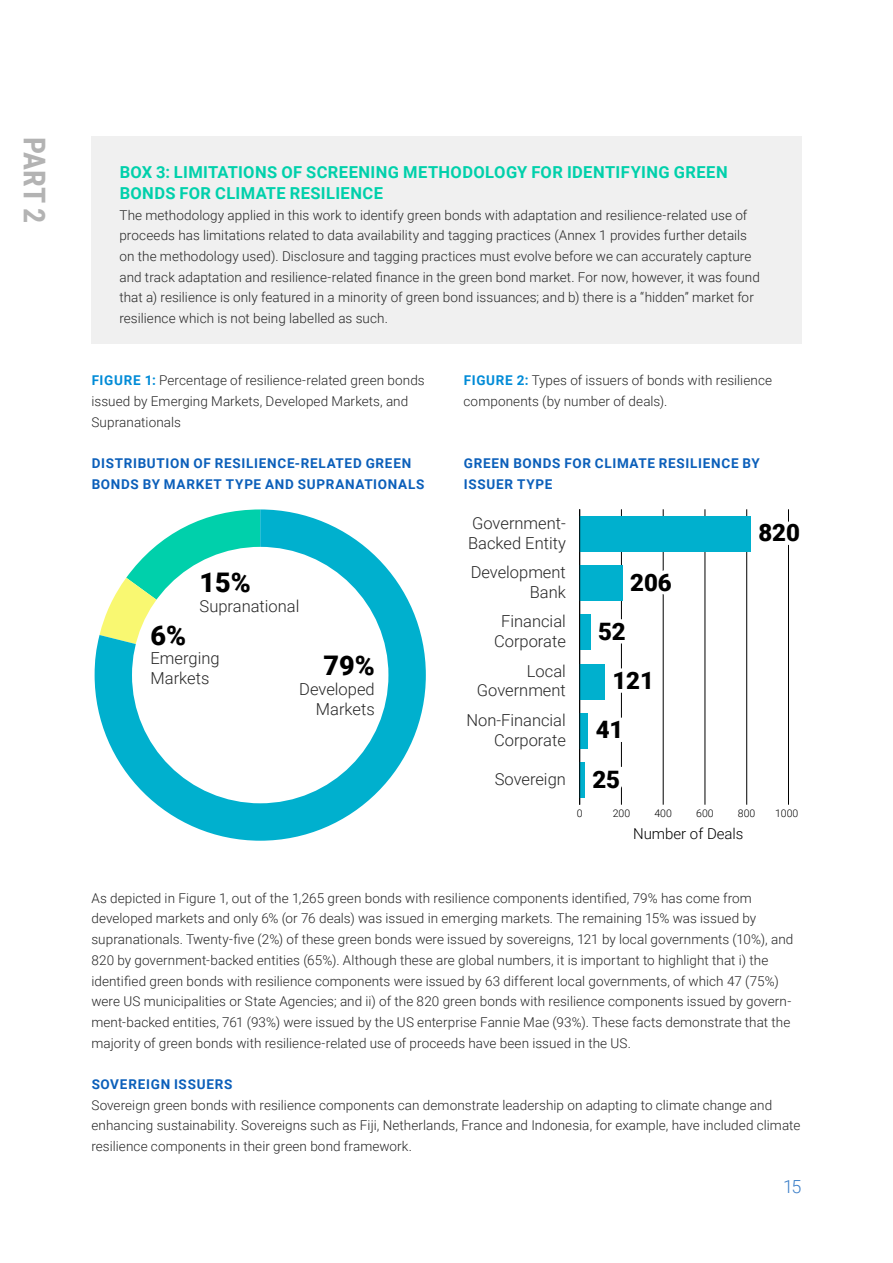
<style>
.page{position:relative;width:893px;height:1263px;background:#fff}
.page>*{position:absolute;margin:0;border:0;box-sizing:border-box;transform-origin:0 0}
.t1{font:700 30px "Roboto Condensed";color:#b3b3b3}
.t2{font:900 27px "Roboto";color:#000}
.t3{font:900 24px "Roboto";color:#000}
.t4{font:300 18px "Roboto";color:#3c7fc8}
.t5{font:300 16.5px/19.8px "Roboto";color:#262626;text-align:right}
.t6{font:700 16.5px/20.7px "Roboto";letter-spacing:.025em;color:#00d0ab}
.t7{font:300 15px "Roboto";color:#000}
.t8{font:300 13.5px/20.7px "Roboto";letter-spacing:.005em;color:#262626}
.t9{font:700 13.5px/20.7px "Roboto";letter-spacing:.055em;color:#0b5fba}
.t10{font:300 10.5px "Roboto";color:#000}
.s1{font-weight:700;color:#008bd7}
</style>
<div class="page">
<div style="left:91px;top:137px;width:710px;height:207px;background:#f0f0f0"></div>
<svg style="left:95px;top:509px;width:331px;height:332px"></svg>
<div style="left:132px;top:547px;width:256px;height:256px;background:#fff;border-radius:50%"></div>
<hr style="left:621px;top:509px;width:1px;height:296px;background:#000">
<hr style="left:663px;top:509px;width:1px;height:296px;background:#000">
<hr style="left:705px;top:509px;width:1px;height:296px;background:#000">
<hr style="left:746px;top:509px;width:1px;height:296px;background:#000">
<hr style="left:788px;top:509px;width:1px;height:296px;background:#000">
<div style="left:580px;top:516px;width:171px;height:36px;background:#00b0ce"></div>
<div style="left:580px;top:565px;width:43px;height:36px;background:#00b0ce"></div>
<div style="left:580px;top:615px;width:10px;height:35px;background:#00b0ce"></div>
<div style="left:580px;top:664px;width:25px;height:35px;background:#00b0ce"></div>
<div style="left:580px;top:713px;width:8px;height:35px;background:#00b0ce"></div>
<div style="left:580px;top:762px;width:5px;height:36px;background:#00b0ce"></div>
<hr style="left:579px;top:509px;width:1px;height:296px;background:#000">
<svg style="left:788px;top:521px;width:1px;height:24px"></svg>
<svg style="left:620px;top:563px;width:44px;height:38px"></svg>
<svg style="left:620px;top:613px;width:2px;height:36px"></svg>
<svg style="left:587px;top:662px;width:35px;height:84px"></svg>
<svg style="left:620px;top:760px;width:2px;height:37px"></svg>
<h1 class="t1" style="left:56px;top:137px;width:88px;rotate:90deg">PART 2</h1>
<p class="t6" style="left:120px;top:161px;width:610px">BOX 3: LIMITATIONS OF SCREENING METHODOLOGY FOR IDENTIFYING GREEN<br>BONDS FOR CLIMATE RESILIENCE</p>
<p class="t8" style="left:119px;top:204px;width:642px">The methodology applied in this work to identify green bonds with adaptation and resilience-related use of proceeds has limitations related to data availability and tagging practices (Annex 1 provides further details on the methodology used). Disclosure and tagging practices must evolve before we can accurately capture and track adaptation and resilience-related finance in the green bond market. For now, however, it was found that a) resilience is only featured in a minority of green bond issuances; and b) there is a “hidden” market for resilience which is not being labelled as such.</p>
<p class="t8" style="left:91px;top:369px;width:335px"><span class="s1">FIGURE 1:</span> Percentage of resilience-related green bonds issued by Emerging Markets, Developed Markets, and<br>Supranationals</p>
<p class="t8" style="left:463px;top:369px;width:310px"><span class="s1">FIGURE 2:</span> Types of issuers of bonds with resilience components (by number of deals).</p>
<p class="t9" style="left:92px;top:452px;width:334px">DISTRIBUTION OF RESILIENCE-RELATED GREEN<br>BONDS BY MARKET TYPE AND SUPRANATIONALS</p>
<p class="t9" style="left:464px;top:452px;width:298px">GREEN BONDS FOR CLIMATE RESILIENCE BY<br>ISSUER TYPE</p>
<h2 class="t2" style="left:200px;top:563px;width:53px">15%</h2>
<p class="t5" style="left:200px;top:595px;width:101px">Supranational</p>
<h2 class="t2" style="left:151px;top:616px;width:37px">6%</h2>
<p class="t5" style="left:151px;top:648px;width:71px;text-align:left">Emerging<br>Markets</p>
<h2 class="t2" style="left:323px;top:646px;width:53px">79%</h2>
<p class="t5" style="left:299px;top:678px;width:77px">Developed<br>Markets</p>
<p class="t5" style="left:468px;top:512px;width:99px;text-align:left">Government-<br>Backed Entity</p>
<p class="t5" style="left:471px;top:562px;width:97px">Development<br>Bank</p>
<p class="t5" style="left:494px;top:611px;width:73px;text-align:center">Financial<br>Corporate</p>
<p class="t5" style="left:477px;top:660px;width:90px">Local<br>Government</p>
<p class="t5" style="left:466px;top:709px;width:101px">Non-Financial<br>Corporate</p>
<p class="t5" style="left:495px;top:768px;width:73px">Sovereign</p>
<h3 class="t3" style="left:630px;top:565px;width:43px">206</h3>
<h3 class="t3" style="left:598px;top:614px;width:29px">52</h3>
<h3 class="t3" style="left:612px;top:664px;width:43px">121</h3>
<h3 class="t3" style="left:596px;top:713px;width:29px">41</h3>
<h3 class="t3" style="left:592px;top:762px;width:29px">25</h3>
<h3 class="t3" style="left:758px;top:516px;width:43px">820</h3>
<p class="t10" style="left:577px;top:806px;width:7px">0</p>
<p class="t10" style="left:613px;top:806px;width:19px">200</p>
<p class="t10" style="left:654px;top:806px;width:19px">400</p>
<p class="t10" style="left:696px;top:806px;width:19px">600</p>
<p class="t10" style="left:738px;top:806px;width:19px">800</p>
<p class="t10" style="left:775px;top:806px;width:25px">1000</p>
<p class="t7" style="left:633px;top:823px;width:112px">Number of Deals</p>
<p class="t8" style="left:91px;top:887px;width:703px">As depicted in Figure 1, out of the 1,265 green bonds with resilience components identified, 79% has come from developed markets and only 6% (or 76 deals) was issued in emerging markets. The remaining 15% was issued by supranationals. Twenty-five (2%) of these green bonds were issued by sovereigns, 121 by local governments (10%), and 820 by government-backed entities (65%). Although these are global numbers, it is important to highlight that i) the identified green bonds with resilience components were issued by 63 different local governments, of which 47 (75%) were US municipalities or State Agencies; and ii) of the 820 green bonds with resilience components issued by govern&shy;ment-backed entities, 761 (93%) were issued by the US enterprise Fannie Mae (93%). These facts demonstrate that the majority of green bonds with resilience-related use of proceeds have been issued in the US.</p>
<p class="t9" style="left:92px;top:1073px;width:142px">SOVEREIGN ISSUERS</p>
<p class="t8" style="left:91px;top:1094px;width:710px">Sovereign green bonds with resilience components can demonstrate leadership on adapting to climate change and enhancing sustainability. Sovereigns such as Fiji, Netherlands, France and Indonesia, for example, have included climate resilience components in their green bond framework.</p>
<h3 class="t4" style="left:783px;top:1173px;width:20px">15</h3>
</div>
